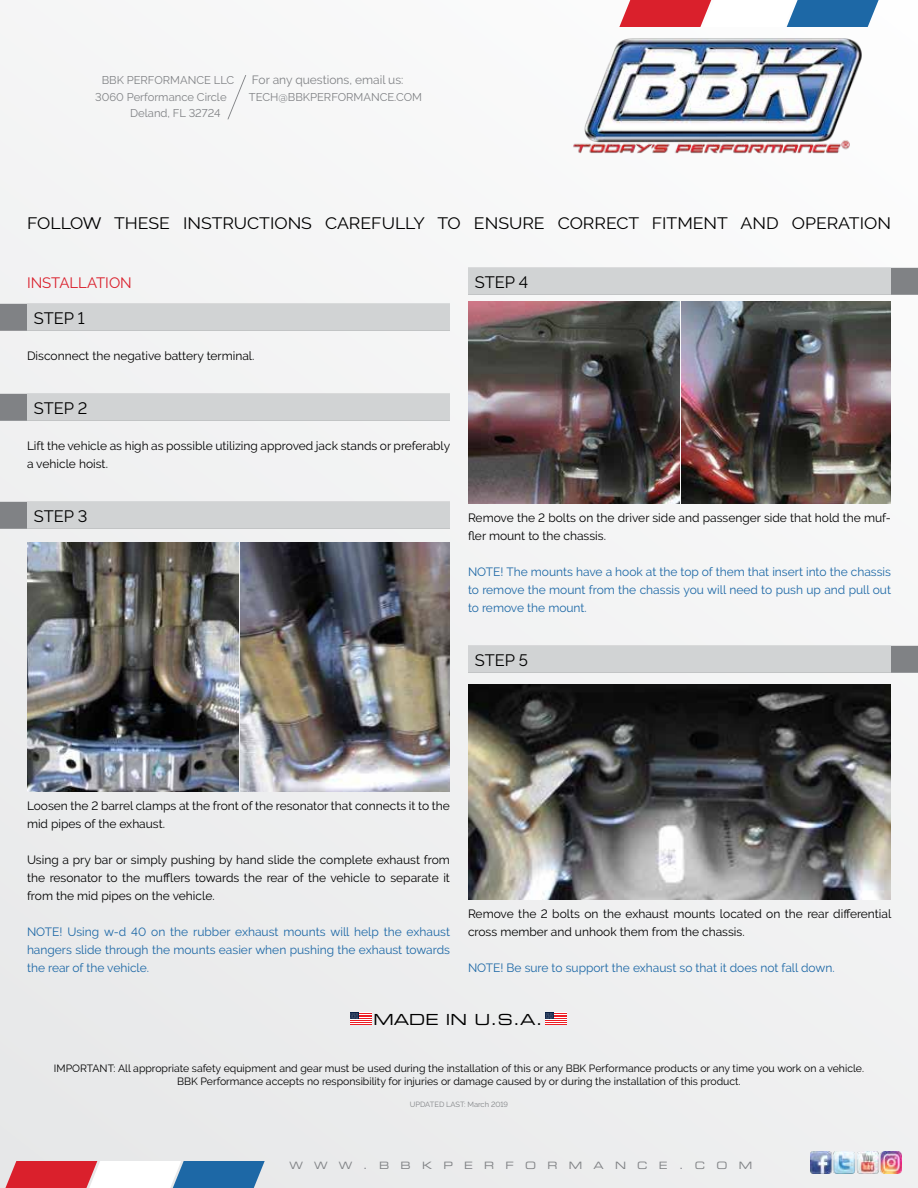
<style>
.page{position:relative;width:918px;height:1188px;background:#f2f2f3}
.page>*{position:absolute;margin:0;border:0;box-sizing:border-box;transform-origin:0 0}
.t1{font:16.5px "Raleway";color:#000;scale:1.07 1}
.t2{font:16.5px "Raleway";color:#000}
.t3{font:15.3px "Eurostile Extended Two";color:#000}
.t4{font:15px "Raleway";color:#da202c}
.t5{font:12px/18px "Raleway";color:#000}
.t6{font:12px/18px "Raleway";color:#1d68a6;text-align:justify}
.t7{font:12px "Raleway";color:#808285}
.t8{font:11.25px "Raleway";color:#808285}
.t9{font:10.5px/12.6px "Raleway";color:#000;text-align:center}
.t10{font:10.2px "Eurostile Extended Two";letter-spacing:1.11em;color:#808285}
.t11{font:7.5px "Raleway";color:#808285}
</style>
<div class="page">
<svg style="left:619px;top:0;width:265px;height:27px"></svg>
<svg style="left:0;top:1161px;width:265px;height:27px"></svg>
<img style="left:573px;top:37px;width:290px;height:117px">
<svg style="left:227px;top:75px;width:19px;height:45px"></svg>
<svg style="left:545px;top:1013px;width:22px;height:12px"></svg>
<svg style="left:350px;top:1013px;width:21px;height:12px"></svg>
<img style="left:810px;top:1152px;width:92px;height:21px">
<div style="left:0;top:304px;width:450px;height:27px;background:#808285"></div>
<div style="left:27px;top:304px;width:423px;height:27px;background:#d1d3d4"></div>
<div style="left:0;top:394px;width:450px;height:27px;background:#808285"></div>
<div style="left:27px;top:394px;width:423px;height:27px;background:#d1d3d4"></div>
<div style="left:0;top:502px;width:450px;height:27px;background:#808285"></div>
<div style="left:27px;top:502px;width:423px;height:27px;background:#d1d3d4"></div>
<img style="left:27px;top:542px;width:211px;height:250px">
<img style="left:241px;top:542px;width:209px;height:250px">
<div style="left:468px;top:268px;width:450px;height:27px;background:#808285"></div>
<div style="left:468px;top:268px;width:423px;height:27px;background:#d1d3d4"></div>
<div style="left:468px;top:646px;width:450px;height:27px;background:#808285"></div>
<div style="left:468px;top:646px;width:423px;height:27px;background:#d1d3d4"></div>
<img style="left:468px;top:302px;width:211px;height:202px">
<img style="left:682px;top:302px;width:209px;height:202px">
<img style="left:468px;top:684px;width:423px;height:216px">
<p class="t8" style="left:102px;top:74px;width:134px">BBK PERFORMANCE LLC</p>
<p class="t8" style="left:95px;top:90px;width:133px">3060 Performance Circle</p>
<p class="t8" style="left:130px;top:107px;width:92px">Deland, FL 32724</p>
<p class="t7" style="left:252px;top:73px;width:153px">For any questions, email us:</p>
<p class="t8" style="left:249px;top:90px;width:175px">TECH@BBKPERFORMANCE.COM</p>
<h1 class="t1" style="left:27px;top:214px;width:809px">FOLLOW THESE INSTRUCTIONS CAREFULLY TO ENSURE CORRECT FITMENT AND OPERATION</h1>
<p class="t4" style="left:27px;top:274px;width:106px">INSTALLATION</p>
<h1 class="t2" style="left:34px;top:309px;width:52px">STEP 1</h1>
<p class="t5" style="left:27px;top:347px;width:229px">Disconnect the negative battery terminal.</p>
<h1 class="t2" style="left:34px;top:399px;width:55px">STEP 2</h1>
<p class="t5" style="left:27px;top:437px;width:425px">Lift the vehicle as high as possible utilizing approved jack stands or preferably a vehicle hoist.</p>
<h1 class="t2" style="left:34px;top:507px;width:55px">STEP 3</h1>
<h1 class="t2" style="left:475px;top:273px;width:55px">STEP 4</h1>
<p class="t5" style="left:468px;top:509px;width:424px">Remove the 2 bolts on the driver side and passenger side that hold the muf&shy;fler mount to the chassis.</p>
<p class="t6" style="left:468px;top:563px;width:425px">NOTE! The mounts have a hook at the top of them that insert into the chassis to remove the mount from the chassis you will need to push up and pull out to remove the mount.</p>
<h1 class="t2" style="left:475px;top:651px;width:55px">STEP 5</h1>
<p class="t5" style="left:27px;top:797px;width:424px">Loosen the 2 barrel clamps at the front of the resonator that connects it to the mid pipes of the exhaust.</p>
<p class="t5" style="left:27px;top:851px;width:425px;text-align:justify">Using a pry bar or simply pushing by hand slide the complete exhaust from the resonator to the mufflers towards the rear of the vehicle to separate it from the mid pipes on the vehicle.</p>
<p class="t6" style="left:27px;top:923px;width:425px">NOTE! Using w-d 40 on the rubber exhaust mounts will help the exhaust hangers slide through the mounts easier when pushing the exhaust towards the rear of the vehicle.</p>
<p class="t5" style="left:468px;top:905px;width:425px">Remove the 2 bolts on the exhaust mounts located on the rear differential cross member and unhook them from the chassis.</p>
<p class="t6" style="left:468px;top:959px;width:368px">NOTE! Be sure to support the exhaust so that it does not fall down.</p>
<p class="t3" style="left:373px;top:1009px;width:171px">MADE IN U.S.A.</p>
<p class="t9" style="left:54px;top:1062px;width:812px">IMPORTANT: All appropriate safety equipment and gear must be used during the installation of this or any BBK Performance products or any time you work on a vehicle.<br>BBK Performance accepts no responsibility for injuries or damage caused by or during the installation of this product.</p>
<p class="t11" style="left:410px;top:1100px;width:100px">UPDATED LAST: March 2019</p>
<p class="t10" style="left:289px;top:1158px;width:464px">WWW.BBKPERFORMANCE.COM</p>
</div>
